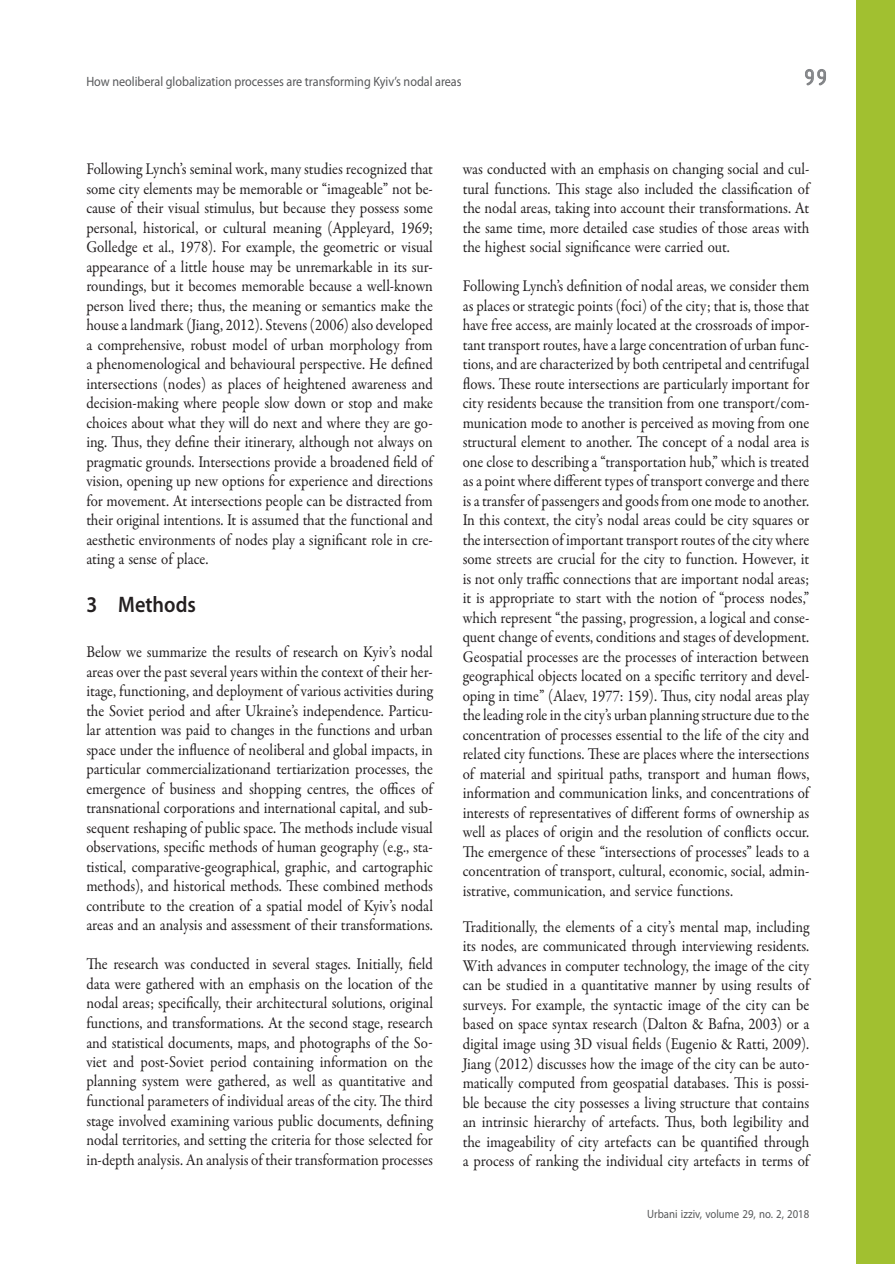
<style>
.page{position:relative;width:895px;height:1264px;background:#fff}
.page>*{position:absolute;margin:0;border:0;box-sizing:border-box;transform-origin:0 0}
.t1{font:24px "ISOCTEUR";color:#808285}
.t2{font:600 22.5px "Myriad Pro";color:#231f20;scale:.9 1}
.t3{font:16.5px/19.5px "Garamond Premr Pro";letter-spacing:-.005em;color:#231f20;text-align:justify;scale:.9 1}
.t4{font:13.5px "Myriad Pro";color:#57585a;scale:.9 1}
.t5{font:12px "Myriad Pro";color:#57585a;scale:.9 1}
</style>
<div class="page">
<svg style="left:805px;top:69px;width:21px;height:17px"></svg>
<div style="left:856px;top:0;width:39px;height:1264px;background:#a1c030"></div>
<p class="t4" style="left:86px;top:74px;width:418px">How neoliberal globalization processes are transforming Kyiv’s nodal areas</p>
<h1 class="t1" style="left:801px;top:62px;width:31px">99</h1>
<p class="t3" style="left:86px;top:160px;width:387px">Following Lynch’s seminal work, many studies recognized that some city elements may be memorable or “imageable” not be&shy;cause of their visual stimulus, but because they possess some personal, historical, or cultural meaning (Appleyard, 1969; Golledge et al., 1978). For example, the geometric or visual appearance of a little house may be unremarkable in its sur&shy;roundings, but it becomes memorable because a well-known person lived there; thus, the meaning or semantics make the house a landmark (Jiang, 2012). Stevens (2006) also developed a comprehensive, robust model of urban morphology from a phenomenological and behavioural perspective. He defined intersections (nodes) as places of heightened awareness and decision-making where people slow down or stop and make choices about what they will do next and where they are go&shy;ing. Thus, they define their itinerary, although not always on pragmatic grounds. Intersections provide a broadened field of vision, opening up new options for experience and directions for movement. At intersections people can be distracted from their original intentions. It is assumed that the functional and aesthetic environments of nodes play a significant role in cre&shy;ating a sense of place.</p>
<h2 class="t2" style="left:86px;top:590px;width:123px">3 Methods</h2>
<p class="t3" style="left:86px;top:643px;width:387px">Below we summarize the results of research on Kyiv’s nodal areas over the past several years within the context of their her&shy;itage, functioning, and deployment of various activities during the Soviet period and after Ukraine’s independence. Particu&shy;lar attention was paid to changes in the functions and urban space under the influence of neoliberal and global impacts, in particular commercializationand tertiarization processes, the emergence of business and shopping centres, the offices of transnational corporations and international capital, and sub&shy;sequent reshaping of public space. The methods include visual observations, specific methods of human geography (e.g., sta&shy;tistical, comparative-geographical, graphic, and cartographic methods), and historical methods. These combined methods contribute to the creation of a spatial model of Kyiv’s nodal areas and an analysis and assessment of their transformations.</p>
<p class="t3" style="left:86px;top:955px;width:387px">The research was conducted in several stages. Initially, field data were gathered with an emphasis on the location of the nodal areas; specifically, their architectural solutions, original functions, and transformations. At the second stage, research and statistical documents, maps, and photographs of the So&shy;viet and post-Soviet period containing information on the planning system were gathered, as well as quantitative and functional parameters of individual areas of the city. The third stage involved examining various public documents, defining nodal territories, and setting the criteria for those selected for in-depth analysis. An analysis of their transformation processes</p>
<p class="t3" style="left:463px;top:160px;width:387px">was conducted with an emphasis on changing social and cul&shy;tural functions. This stage also included the classification of the nodal areas, taking into account their transformations. At the same time, more detailed case studies of those areas with the highest social significance were carried out.</p>
<p class="t3" style="left:463px;top:277px;width:387px">Following Lynch’s definition of nodal areas, we consider them as places or strategic points (foci) of the city; that is, those that have free access, are mainly located at the crossroads of impor&shy;tant transport routes, have a large concentration of urban func&shy;tions, and are characterized by both centripetal and centrifugal flows. These route intersections are particularly important for city residents because the transition from one transport/com&shy;munication mode to another is perceived as moving from one structural element to another. The concept of a nodal area is one close to describing a “transportation hub,” which is treated as a point where different types of transport converge and there is a transfer of passengers and goods from one mode to another.<br>In this context, the city’s nodal areas could be city squares or the intersection of important transport routes of the city where some streets are crucial for the city to function. However, it is not only traffic connections that are important nodal areas; it is appropriate to start with the notion of “process nodes,” which represent “the passing, progression, a logical and conse&shy;quent change of events, conditions and stages of development.<br>Geospatial processes are the processes of interaction between geographical objects located on a specific territory and devel&shy;oping in time” (Alaev, 1977: 159). Thus, city nodal areas play the leading role in the city’s urban planning structure due to the concentration of processes essential to the life of the city and related city functions. These are places where the intersections of material and spiritual paths, transport and human flows, information and communication links, and concentrations of interests of representatives of different forms of ownership as well as places of origin and the resolution of conflicts occur.<br>The emergence of these “intersections of processes” leads to a concentration of transport, cultural, economic, social, admin&shy;istrative, communication, and service functions.</p>
<p class="t3" style="left:463px;top:917px;width:387px">Traditionally, the elements of a city’s mental map, including its nodes, are communicated through interviewing residents.<br>With advances in computer technology, the image of the city can be studied in a quantitative manner by using results of surveys. For example, the syntactic image of the city can be based on space syntax research (Dalton &amp; Bafna, 2003) or a digital image using 3D visual fields (Eugenio &amp; Ratti, 2009).<br>Jiang (2012) discusses how the image of the city can be auto&shy;matically computed from geospatial databases. This is possi&shy;ble because the city possesses a living structure that contains an intrinsic hierarchy of artefacts. Thus, both legibility and the imageability of city artefacts can be quantified through a process of ranking the individual city artefacts in terms of</p>
<p class="t5" style="left:647px;top:1207px;width:182px">Urbani izziv, volume 29, no. 2, 2018</p>
</div>
